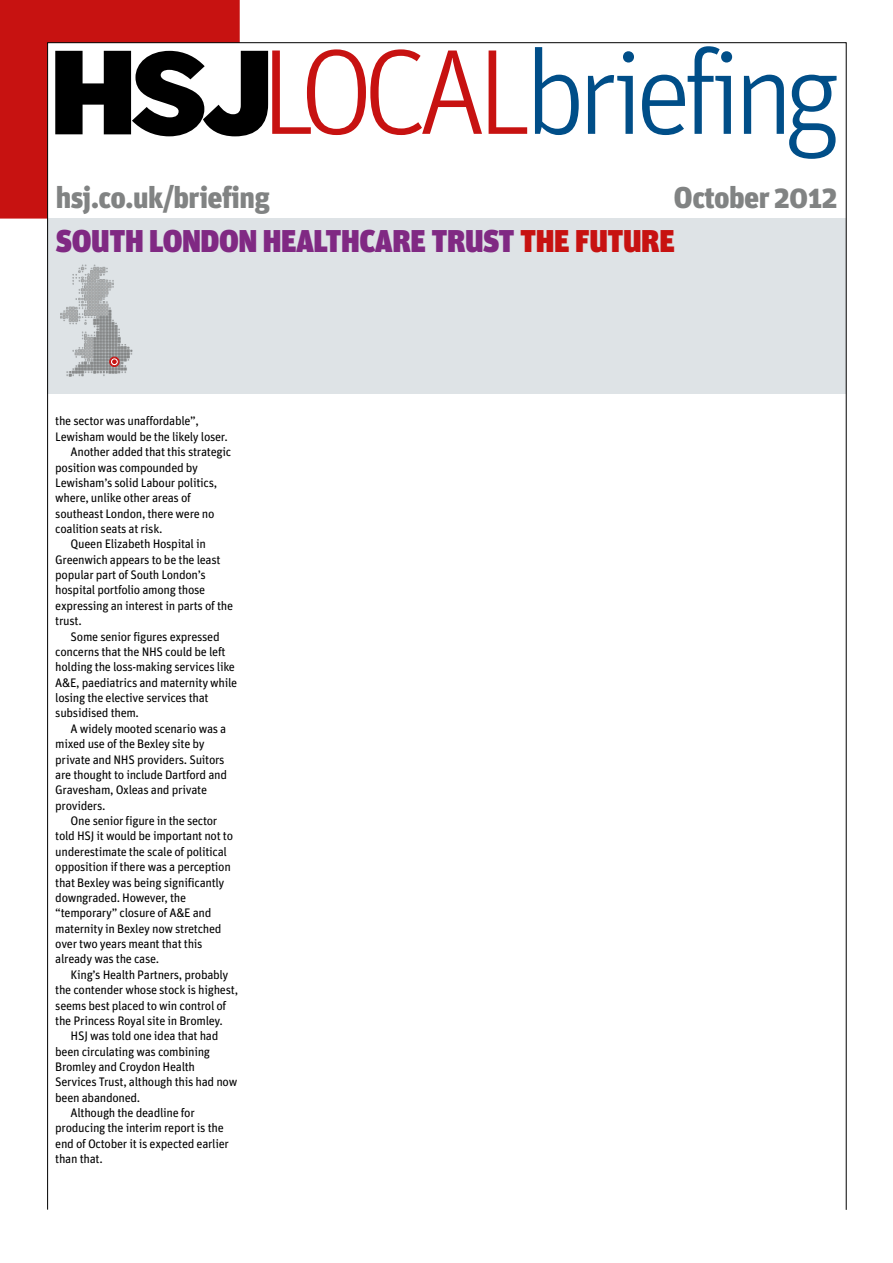
<style>
.page{position:relative;width:893px;height:1263px;background:#fff}
.page>*{position:absolute;margin:0;border:0;box-sizing:border-box;transform-origin:0 0}
.t1{font:300 121.2px "Unit";letter-spacing:-.075em;color:#004e88}
.t2{font:900 31.5px "Unit";letter-spacing:-.015em;color:#802983}
.t3{font:900 30px "Unit";letter-spacing:-.02em;color:#818383}
.t4{font:12.3px "Unit";letter-spacing:-.025em;color:#000}
.s1{color:#c71211}
</style>
<div class="page">
<svg style="left:0;top:0;width:240px;height:219px;fill:#c71211"></svg>
<svg style="left:55px;top:51px;width:213px;height:85px"></svg>
<div style="left:47px;top:219px;width:799px;height:175px;background:#dee3e6"></div>
<img style="left:60px;top:264px;width:73px;height:113px">
<div style="left:110px;top:357px;width:9px;height:10px;border:1px solid #c71211;border-radius:50%"></div>
<div style="left:110px;top:358px;width:9px;height:8px;border:1px solid #c71211;border-radius:50%"></div>
<svg style="left:112px;top:359px;width:5px;height:5px"></svg>
<h1 class="t1" style="left:260px;top:23px;width:581px"><span class="s1">LOCAL</span>briefing</h1>
<h3 class="t3" style="left:56px;top:179px;width:216px">hsj.co.uk/briefing</h3>
<h3 class="t3" style="left:673px;top:179px;width:165px">October 2012</h3>
<h2 class="t2" style="left:56px;top:222px;width:620px">SOUTH LONDON HEALTHCARE TRUST <span class="s1">THE FUTURE</span></h2>
<p class="t4" style="left:55px;top:414px;width:145px">the sector was unaffordable”,</p>
<p class="t4" style="left:55px;top:429px;width:174px">Lewisham would be the likely loser.</p>
<p class="t4" style="left:71px;top:445px;width:162px">Another added that this strategic</p>
<p class="t4" style="left:55px;top:460px;width:144px">position was compounded by</p>
<p class="t4" style="left:55px;top:475px;width:163px">Lewisham’s solid Labour politics,</p>
<p class="t4" style="left:55px;top:491px;width:137px">where, unlike other areas of</p>
<p class="t4" style="left:55px;top:506px;width:161px">southeast London, there were no</p>
<p class="t4" style="left:55px;top:521px;width:109px">coalition seats at risk.</p>
<p class="t4" style="left:71px;top:537px;width:137px">Queen Elizabeth Hospital in</p>
<p class="t4" style="left:55px;top:552px;width:167px">Greenwich appears to be the least</p>
<p class="t4" style="left:55px;top:568px;width:152px">popular part of South London’s</p>
<p class="t4" style="left:55px;top:583px;width:152px">hospital portfolio among those</p>
<p class="t4" style="left:55px;top:598px;width:179px">expressing an interest in parts of the</p>
<p class="t4" style="left:55px;top:614px;width:28px">trust.</p>
<p class="t4" style="left:71px;top:629px;width:151px">Some senior figures expressed</p>
<p class="t4" style="left:55px;top:644px;width:172px">concerns that the NHS could be left</p>
<p class="t4" style="left:55px;top:660px;width:181px">holding the loss-making services like</p>
<p class="t4" style="left:55px;top:675px;width:184px">A&amp;E, paediatrics and maternity while</p>
<p class="t4" style="left:55px;top:690px;width:155px">losing the elective services that</p>
<p class="t4" style="left:55px;top:706px;width:85px">subsidised them.</p>
<p class="t4" style="left:71px;top:721px;width:157px">A widely mooted scenario was a</p>
<p class="t4" style="left:55px;top:737px;width:151px">mixed use of the Bexley site by</p>
<p class="t4" style="left:55px;top:752px;width:171px">private and NHS providers. Suitors</p>
<p class="t4" style="left:55px;top:767px;width:173px">are thought to include Dartford and</p>
<p class="t4" style="left:55px;top:783px;width:153px">Gravesham, Oxleas and private</p>
<p class="t4" style="left:55px;top:798px;width:52px">providers.</p>
<p class="t4" style="left:71px;top:813px;width:148px">One senior figure in the sector</p>
<p class="t4" style="left:55px;top:829px;width:179px">told HSJ it would be important not to</p>
<p class="t4" style="left:55px;top:844px;width:173px">underestimate the scale of political</p>
<p class="t4" style="left:55px;top:860px;width:177px">opposition if there was a perception</p>
<p class="t4" style="left:55px;top:875px;width:171px">that Bexley was being significantly</p>
<p class="t4" style="left:55px;top:890px;width:132px">downgraded. However, the</p>
<p class="t4" style="left:55px;top:906px;width:158px">“temporary” closure of A&amp;E and</p>
<p class="t4" style="left:55px;top:921px;width:168px">maternity in Bexley now stretched</p>
<p class="t4" style="left:55px;top:936px;width:149px">over two years meant that this</p>
<p class="t4" style="left:55px;top:952px;width:106px">already was the case.</p>
<p class="t4" style="left:71px;top:967px;width:159px">King’s Health Partners, probably</p>
<p class="t4" style="left:55px;top:983px;width:184px">the contender whose stock is highest,</p>
<p class="t4" style="left:55px;top:998px;width:173px">seems best placed to win control of</p>
<p class="t4" style="left:55px;top:1013px;width:169px">the Princess Royal site in Bromley.</p>
<p class="t4" style="left:71px;top:1029px;width:149px">HSJ was told one idea that had</p>
<p class="t4" style="left:55px;top:1044px;width:156px">been circulating was combining</p>
<p class="t4" style="left:55px;top:1059px;width:141px">Bromley and Croydon Health</p>
<p class="t4" style="left:55px;top:1075px;width:184px">Services Trust, although this had now</p>
<p class="t4" style="left:55px;top:1090px;width:87px">been abandoned.</p>
<p class="t4" style="left:71px;top:1105px;width:126px">Although the deadline for</p>
<p class="t4" style="left:55px;top:1121px;width:170px">producing the interim report is the</p>
<p class="t4" style="left:55px;top:1136px;width:175px">end of October it is expected earlier</p>
<p class="t4" style="left:55px;top:1152px;width:49px">than that.</p>
</div>
